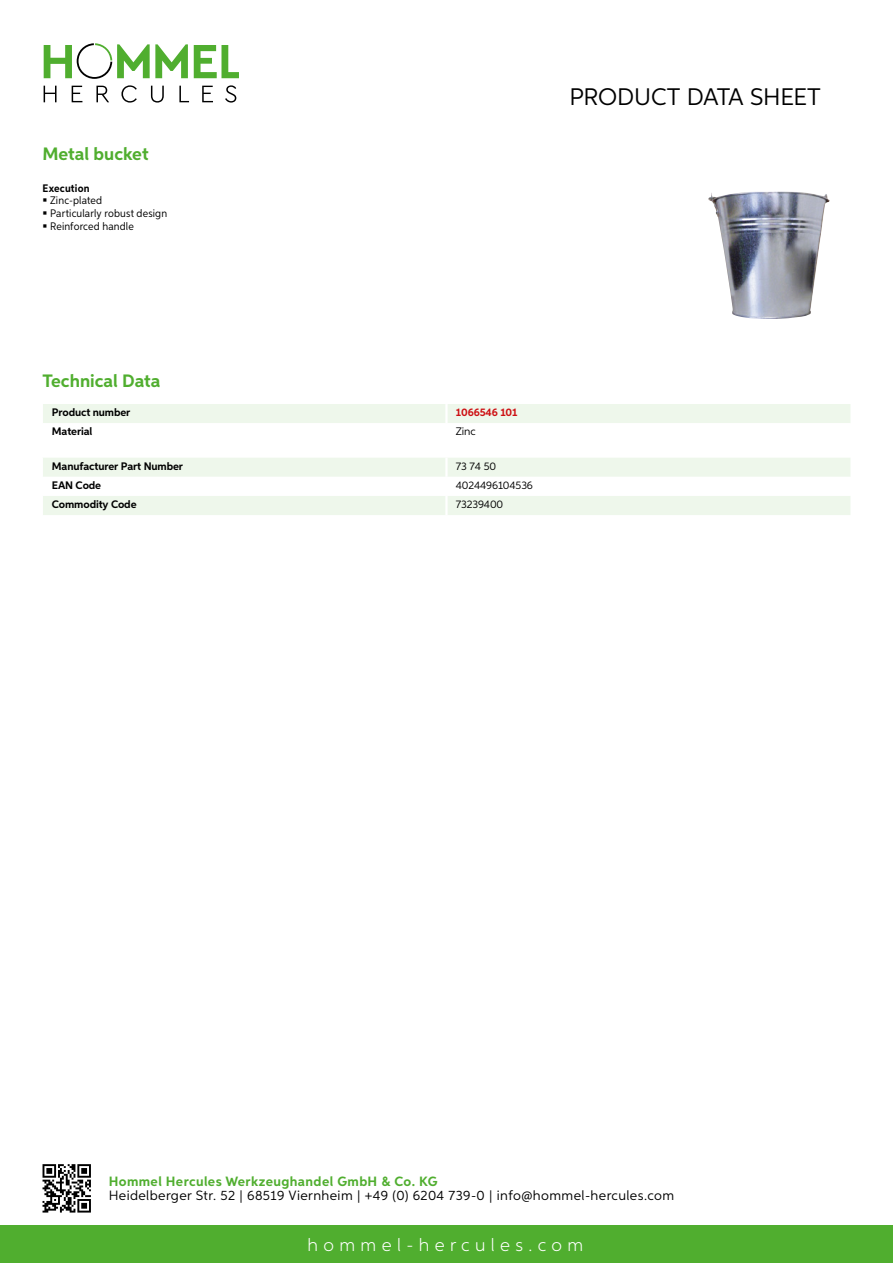
<style>
.page{position:relative;width:893px;height:1263px;background:#fff}
.page>*{position:absolute;margin:0;border:0;box-sizing:border-box;transform-origin:0 0}
.t1{font:24px "Aspira";letter-spacing:-.01em;color:#000}
.t2{font:700 18px "Aspira";color:#50ae2f}
.t3{font:300 18px "Aspira";letter-spacing:.3em;color:#fff}
.t4{font:13.5px "Aspira";letter-spacing:.03em;color:#000}
.t5{font:700 13.5px "Aspira";letter-spacing:.03em;color:#50ae2f}
.t6{font:700 10.95px "Aspira";letter-spacing:-.01em;color:#000}
.t7{font:10.95px/12.8px "Aspira Nar";letter-spacing:.015em;color:#000}
.t8{font:10.95px "Aspira";letter-spacing:-.01em;color:#000}
.t9{font:700 10.95px "Aspira";letter-spacing:-.01em;color:#cd1013}
.t10{font:700 10.95px "Aspira Nar";letter-spacing:.015em;color:#000}
</style>
<div class="page">
<div style="left:0;top:1226px;width:893px;height:37px;background:#50ae2f"></div>
<svg style="left:43px;top:1164px;width:48px;height:48px"></svg>
<svg style="left:194px;top:45px;width:45px;height:33px"></svg>
<svg style="left:44px;top:43px;width:144px;height:36px"></svg>
<svg style="left:44px;top:86px;width:13px;height:16px"></svg>
<svg style="left:72px;top:86px;width:10px;height:16px"></svg>
<svg style="left:96px;top:86px;width:13px;height:16px"></svg>
<svg style="left:121px;top:85px;width:16px;height:18px"></svg>
<svg style="left:151px;top:86px;width:13px;height:17px"></svg>
<svg style="left:179px;top:86px;width:10px;height:16px"></svg>
<svg style="left:202px;top:86px;width:11px;height:16px"></svg>
<svg style="left:225px;top:85px;width:11px;height:18px"></svg>
<div style="left:43px;top:404px;width:807px;height:19px;background:#eef7eb"></div>
<svg style="left:43px;top:458px;width:807px;height:57px"></svg>
<hr style="left:445px;top:496px;width:3px;height:19px;background:#fff">
<img style="left:708px;top:191px;width:122px;height:128px">
<h2 class="t2" style="left:43px;top:142px;width:108px">Metal bucket</h2>
<p class="t10" style="left:43px;top:181px;width:49px">Execution</p>
<p class="t7" style="left:50px;top:194px;width:118px">Zinc-plated<br>Particularly robust design<br>Reinforced handle</p>
<h1 class="t1" style="left:569px;top:82px;width:253px">Product data sh eet</h1>
<h2 class="t2" style="left:43px;top:370px;width:120px">Technical Data</h2>
<p class="t6" style="left:52px;top:405px;width:80px">Product number</p>
<p class="t9" style="left:456px;top:405px;width:63px">1066546 101</p>
<p class="t6" style="left:52px;top:425px;width:42px">Material</p>
<p class="t8" style="left:456px;top:425px;width:21px">Zinc</p>
<p class="t6" style="left:52px;top:459px;width:133px">Manufacturer Part Number</p>
<p class="t8" style="left:456px;top:459px;width:42px">73 74 50</p>
<p class="t6" style="left:52px;top:478px;width:51px">EAN Code</p>
<p class="t8" style="left:456px;top:478px;width:79px">4024496104536</p>
<p class="t6" style="left:52px;top:497px;width:86px">Commodity Code</p>
<p class="t8" style="left:456px;top:497px;width:49px">73239400</p>
<p class="t5" style="left:109px;top:1172px;width:330px">Hommel Hercules Werkzeughandel GmbH &amp; Co. KG</p>
<p class="t4" style="left:109px;top:1187px;width:567px">Heidelberger Str. 52 | 68519 Viernheim | +49 (0) 6204 739-0 | info@hommel-hercules.com</p>
<h2 class="t3" style="left:307px;top:1234px;width:277px">hommel-hercules.com</h2>
</div>
